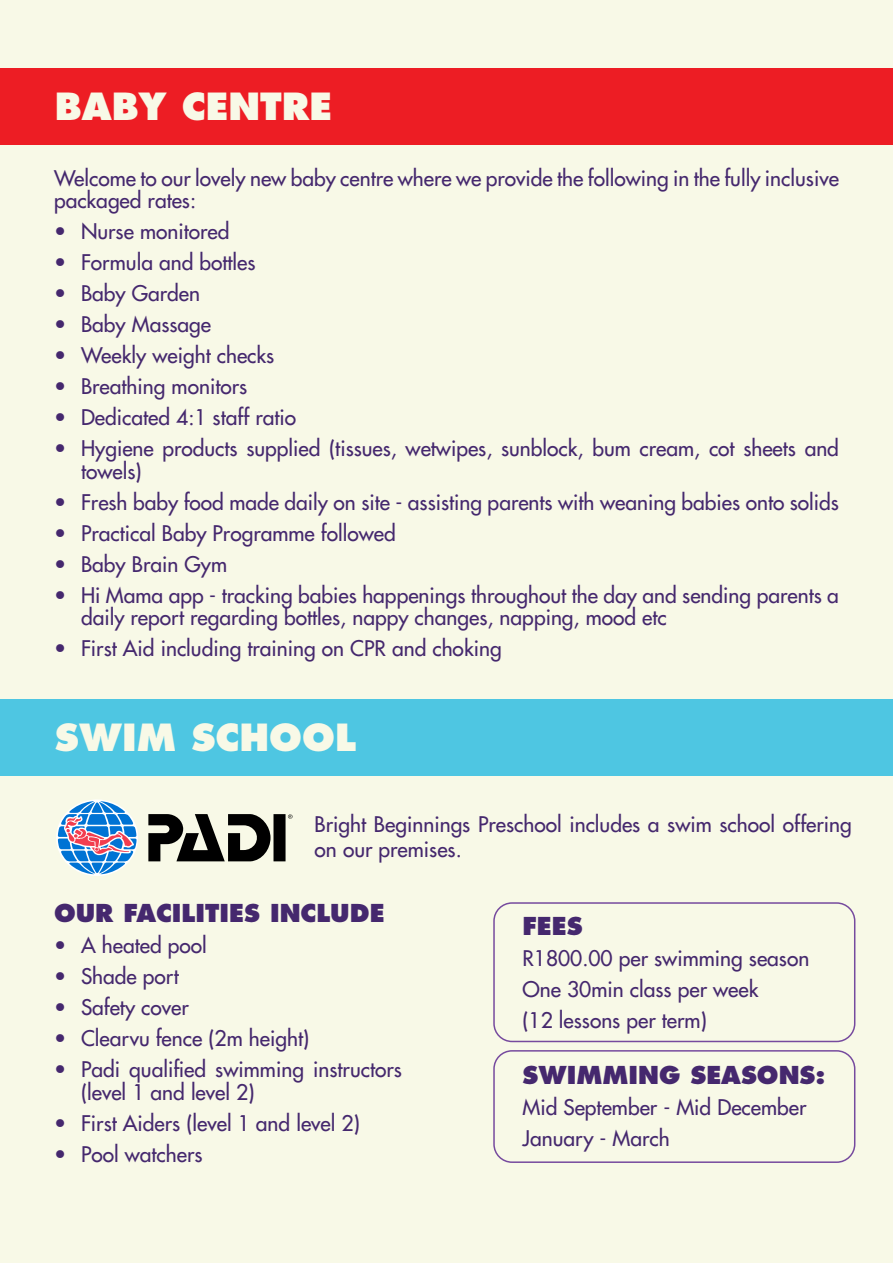
<style>
.page{position:relative;width:893px;height:1263px;background:#f8f9e7}
.page>*{position:absolute;margin:0;border:0;box-sizing:border-box;transform-origin:0 0}
.t1{font:800 36.45px "Futura Std";color:#f8f9e7}
.t2{font:800 24px "Futura Std";color:#45286e}
.t3{font:500 21px/22.5px "Futura Std";color:#45286e}
</style>
<div class="page">
<div style="left:0;top:68px;width:893px;height:77px;background:#ed1d24"></div>
<div style="left:0;top:699px;width:893px;height:77px;background:#4ec6e2"></div>
<svg style="left:56px;top:799px;width:82px;height:77px"></svg>
<svg style="left:148px;top:814px;width:145px;height:47px"></svg>
<div style="left:493px;top:902px;width:362px;height:140px;border:2px solid #764a9e;border-radius:18px"></div>
<div style="left:493px;top:1050px;width:362px;height:113px;border:2px solid #764a9e;border-radius:18px"></div>
<h1 class="t1" style="left:55px;top:83px;width:279px">BABY CENTRE</h1>
<p class="t3" style="left:54px;top:167px;width:786px">Welcome to our lovely new baby centre where we provide the following in the fully inclusive packaged rates:</p>
<p class="t3" style="left:54px;top:220px;width:177px">• Nurse monitored</p>
<p class="t3" style="left:54px;top:251px;width:203px">• Formula and bottles</p>
<p class="t3" style="left:54px;top:282px;width:148px">• Baby Garden</p>
<p class="t3" style="left:54px;top:313px;width:159px">• Baby Massage</p>
<p class="t3" style="left:54px;top:344px;width:222px">• Weekly weight checks</p>
<p class="t3" style="left:54px;top:375px;width:195px">• Breathing monitors</p>
<p class="t3" style="left:54px;top:406px;width:244px">• Dedicated 4:1 staff ratio</p>
<p class="t3" style="left:81px;top:437px;width:759px;text-indent:-27px">• Hygiene products supplied (tissues, wetwipes, sunblock, bum cream, cot sheets and towels)</p>
<p class="t3" style="left:54px;top:491px;width:786px">• Fresh baby food made daily on site - assisting parents with weaning babies onto solids</p>
<p class="t3" style="left:54px;top:522px;width:343px">• Practical Baby Programme followed</p>
<p class="t3" style="left:54px;top:553px;width:175px">• Baby Brain Gym</p>
<p class="t3" style="left:81px;top:584px;width:759px;text-indent:-27px">• Hi Mama app - tracking babies happenings throughout the day and sending parents a daily report regarding bottles, nappy changes, napping, mood etc</p>
<p class="t3" style="left:54px;top:637px;width:449px">• First Aid including training on CPR and choking</p>
<h1 class="t1" style="left:55px;top:714px;width:303px">SWIM SCHOOL</h1>
<p class="t3" style="left:315px;top:811px;width:539px;line-height:25.5px">Bright Beginnings Preschool includes a swim school offering on our premises.</p>
<p class="t2" style="left:54px;top:898px;width:332px">OUR FACILITIES INCLUDE</p>
<p class="t3" style="left:54px;top:934px;width:154px">• A heated pool</p>
<p class="t3" style="left:54px;top:965px;width:126px">• Shade port</p>
<p class="t3" style="left:54px;top:996px;width:136px">• Safety cover</p>
<p class="t3" style="left:54px;top:1027px;width:257px">• Clearvu fence (2m height)</p>
<p class="t3" style="left:81px;top:1058px;width:322px;text-indent:-27px">• Padi qualified swimming instructors (level 1 and level 2)</p>
<p class="t3" style="left:54px;top:1112px;width:307px">• First Aiders (level 1 and level 2)</p>
<p class="t3" style="left:54px;top:1143px;width:150px">• Pool watchers</p>
<p class="t2" style="left:522px;top:910px;width:62px">FEES</p>
<p class="t3" style="left:522px;top:943px;width:288px;line-height:31px">R1800.00 per swimming season<br>One 30min class per week<br>(12 lessons per term)</p>
<p class="t2" style="left:522px;top:1060px;width:304px">SWIMMING SEASONS:</p>
<p class="t3" style="left:522px;top:1092px;width:286px;line-height:31px">Mid September - Mid December<br>January - March</p>
</div>
